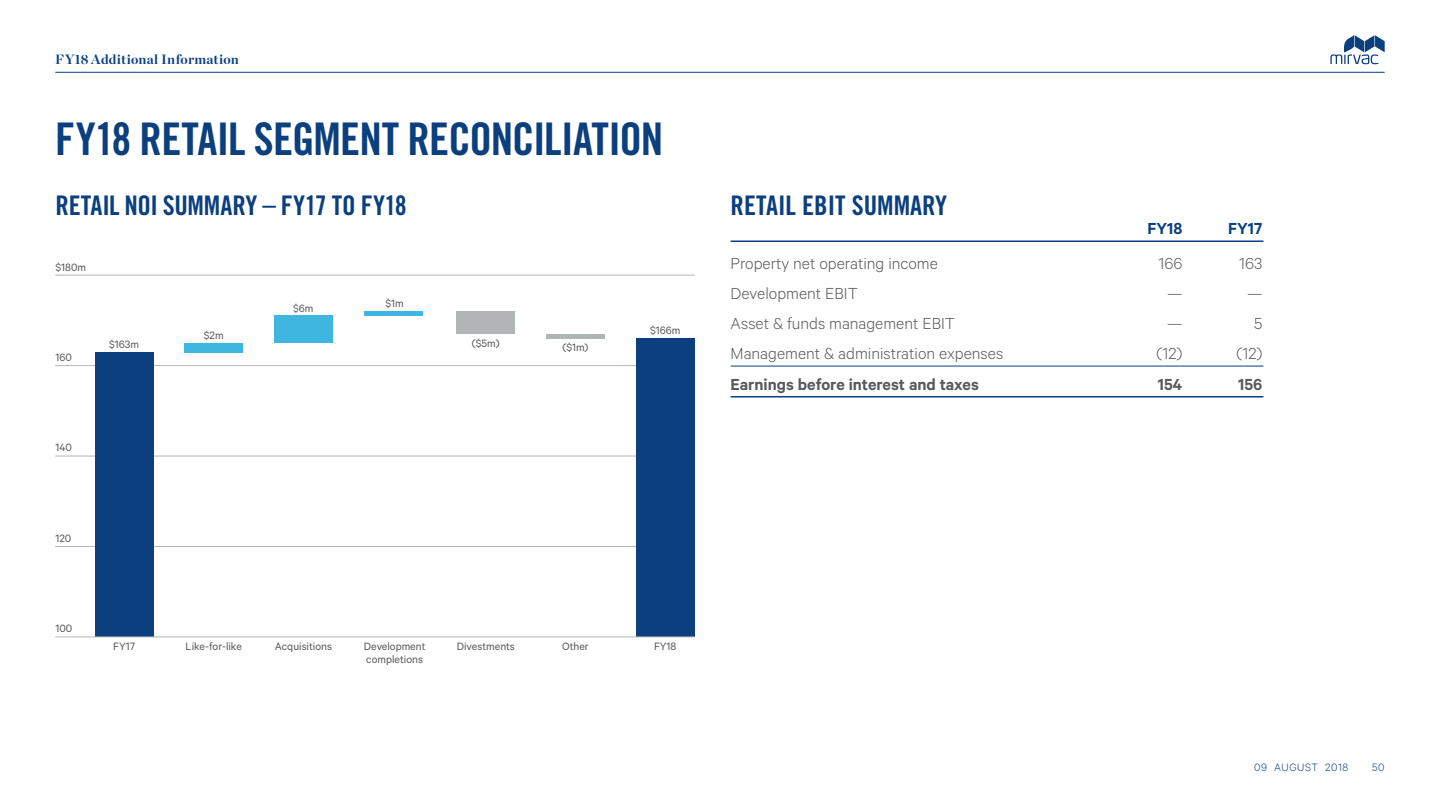
<style>
.page{position:relative;width:1440px;height:810px;background:#fff}
.page>*{position:absolute;margin:0;border:0;box-sizing:border-box;transform-origin:0 0}
.t1{font:45px "Trade Gothic Bold Cond Twenty";letter-spacing:-.02em;color:#0b3f7e}
.t2{font:27px "Trade Gothic Bold Cond Twenty";color:#0b3f7e}
.t3{font:300 18px "Calibre";color:#58595b}
.t4{font:600 18px "Calibre";color:#58595b}
.t5{font:600 18px "Calibre";color:#0b3f7e}
.t6{font:700 13.5px "Chronicle Display";letter-spacing:.015em;color:#0b3f7e}
.t7{font:12px/13.5px "Calibre";color:#58595b}
.t8{font:300 12px "Calibre";letter-spacing:.05em;color:#0b3f7e}
</style>
<div class="page">
<hr style="left:55px;top:72px;width:1329px;height:1px;background:#0b3f7e">
<svg style="left:1330px;top:35px;width:54px;height:29px"></svg>
<hr style="left:730px;top:240px;width:533px;height:2px;background:#0b3f7e">
<hr style="left:730px;top:366px;width:533px;height:1px;background:#0b3f7e">
<hr style="left:730px;top:396px;width:533px;height:2px;background:#0b3f7e">
<hr style="left:55px;top:275px;width:639px;height:1px;background:#b2b5b6">
<hr style="left:55px;top:456px;width:639px;height:1px;background:#b2b5b6">
<hr style="left:55px;top:365px;width:639px;height:1px;background:#b2b5b6">
<hr style="left:55px;top:546px;width:639px;height:1px;background:#b2b5b6">
<div style="left:184px;top:343px;width:59px;height:9px;background:#3fb6df"></div>
<div style="left:95px;top:352px;width:58px;height:285px;background:#0b3f7e"></div>
<div style="left:364px;top:311px;width:58px;height:5px;background:#3fb6df"></div>
<div style="left:274px;top:316px;width:59px;height:27px;background:#3fb6df"></div>
<div style="left:636px;top:339px;width:58px;height:298px;background:#0b3f7e"></div>
<div style="left:456px;top:311px;width:59px;height:23px;background:#b2b5b6"></div>
<hr style="left:546px;top:334px;width:59px;height:4px;background:#b2b5b6">
<hr style="left:55px;top:637px;width:639px;height:1px;background:#b2b5b6">
<p class="t6" style="left:55px;top:48px;width:185px">FY18 Additional Information</p>
<h1 class="t1" style="left:55px;top:112px;width:609px">FY18 RETAIL SEGMENT RECONCILIATION</h1>
<h2 class="t2" style="left:55px;top:189px;width:353px">RETAIL NOI SUMMARY – FY17 TO FY18</h2>
<p class="t7" style="left:55px;top:260px;width:32px">$180m</p>
<p class="t7" style="left:55px;top:350px;width:18px">160</p>
<p class="t7" style="left:109px;top:337px;width:31px">$163m</p>
<p class="t7" style="left:55px;top:440px;width:18px">140</p>
<p class="t7" style="left:55px;top:531px;width:17px">120</p>
<p class="t7" style="left:55px;top:621px;width:18px">100</p>
<p class="t7" style="left:113px;top:639px;width:23px">FY17</p>
<p class="t7" style="left:204px;top:328px;width:21px">$2m</p>
<p class="t7" style="left:293px;top:301px;width:22px">$6m</p>
<p class="t7" style="left:385px;top:296px;width:20px">$1m</p>
<p class="t7" style="left:472px;top:336px;width:29px">($5m)</p>
<p class="t7" style="left:562px;top:340px;width:28px">($1m)</p>
<p class="t7" style="left:186px;top:639px;width:58px">Like-for-like</p>
<p class="t7" style="left:275px;top:639px;width:59px">Acquisitions</p>
<p class="t7" style="left:364px;top:639px;width:63px">Development completions</p>
<p class="t7" style="left:457px;top:639px;width:60px">Divestments</p>
<p class="t7" style="left:562px;top:639px;width:28px">Other</p>
<p class="t7" style="left:650px;top:323px;width:32px">$166m</p>
<p class="t7" style="left:654px;top:639px;width:24px">FY18</p>
<h2 class="t2" style="left:730px;top:189px;width:218px">RETAIL EBIT SUMMARY</h2>
<p class="t5" style="left:1147px;top:218px;width:36px">FY18</p>
<p class="t5" style="left:1228px;top:218px;width:36px">FY17</p>
<p class="t3" style="left:730px;top:253px;width:209px">Property net operating income</p>
<p class="t3" style="left:1158px;top:253px;width:25px">166</p>
<p class="t3" style="left:1239px;top:253px;width:25px">163</p>
<p class="t3" style="left:730px;top:283px;width:129px">Development EBIT</p>
<p class="t3" style="left:1167px;top:283px;width:17px">—</p>
<p class="t3" style="left:1247px;top:283px;width:17px">—</p>
<p class="t3" style="left:730px;top:313px;width:226px">Asset &amp; funds management EBIT</p>
<p class="t3" style="left:1167px;top:313px;width:17px">—</p>
<p class="t3" style="left:1253px;top:313px;width:10px">5</p>
<p class="t3" style="left:730px;top:343px;width:274px">Management &amp; administration expenses</p>
<p class="t3" style="left:1156px;top:343px;width:27px">(12)</p>
<p class="t3" style="left:1236px;top:343px;width:27px">(12)</p>
<p class="t4" style="left:730px;top:373px;width:250px">Earnings before interest and taxes</p>
<p class="t4" style="left:1157px;top:373px;width:26px">154</p>
<p class="t4" style="left:1238px;top:373px;width:26px">156</p>
<p class="t8" style="left:1253px;top:760px;width:96px">09 AUGUST 2018</p>
<p class="t8" style="left:1371px;top:760px;width:14px">50</p>
</div>
